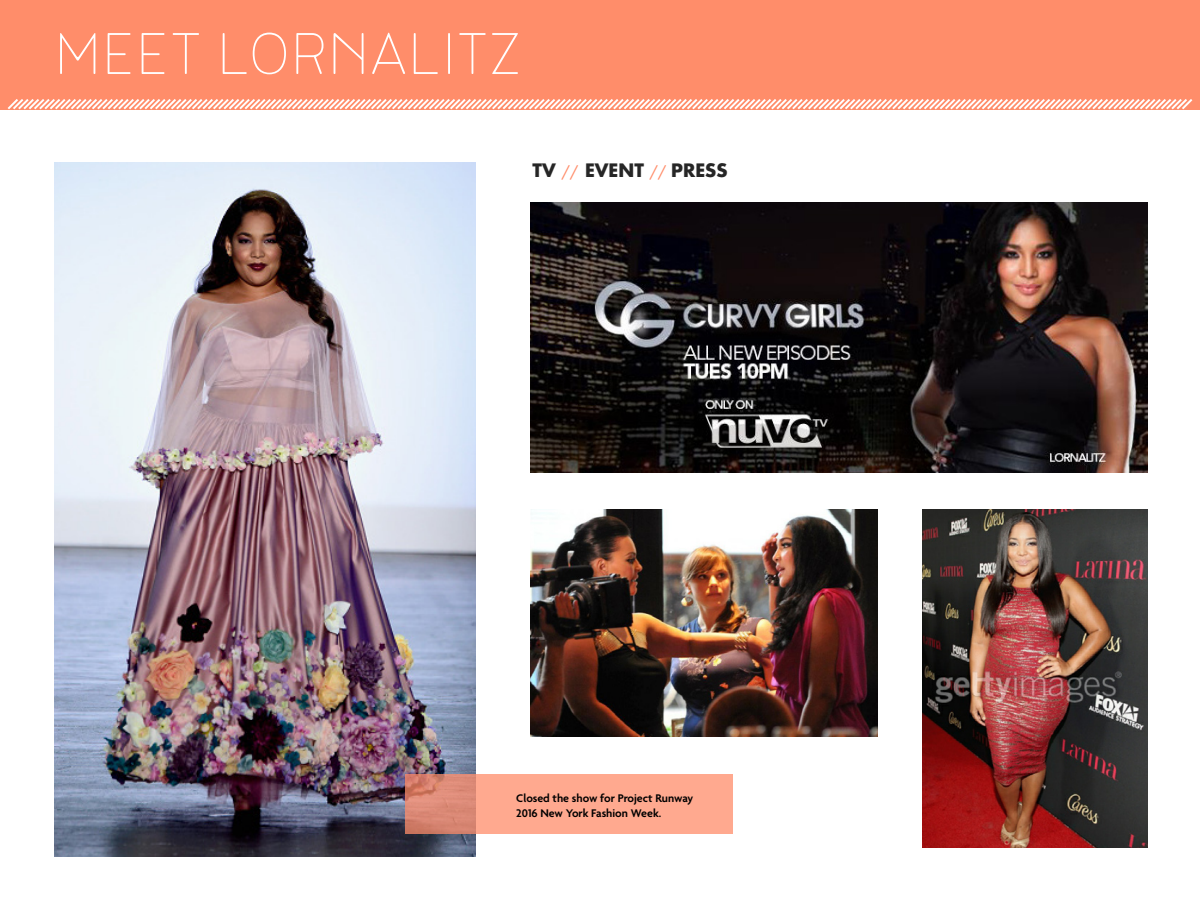
<style>
.page{position:relative;width:1200px;height:900px;background:#fff}
.page>*{position:absolute;margin:0;border:0;box-sizing:border-box;transform-origin:0 0}
.t1{font:200 72px "Noyh Slim R";color:#fff}
.t2{font:700 18px "Futura Std";color:#262626}
.t3{font:600 12px/14.4px "Agenda";color:#000}
.s1{font-family:"Agenda";font-weight:400;color:#ff8d6a}
</style>
<div class="page">
<img style="left:922px;top:509px;width:226px;height:339px">
<img style="left:531px;top:202px;width:617px;height:271px">
<div style="left:0;top:0;width:1200px;height:109px;background:#ff8d6a"></div>
<svg style="left:6px;top:99px;width:1188px;height:11px"></svg>
<img style="left:531px;top:509px;width:347px;height:228px">
<img style="left:54px;top:162px;width:421px;height:695px">
<svg style="left:405px;top:774px;width:327px;height:60px;background:#f6a188"></svg>
<p class="t1" style="left:54px;top:14px;width:469px">MEET LORNALITZ</p>
<p class="t2" style="left:533px;top:158px;width:196px">TV <span class="s1">//</span> EVENT <span class="s1">//</span> PRESS</p>
<p class="t3" style="left:516px;top:791px;width:178px">Closed the show for Project Runway<br>2016 New York Fashion Week.</p>
</div>
